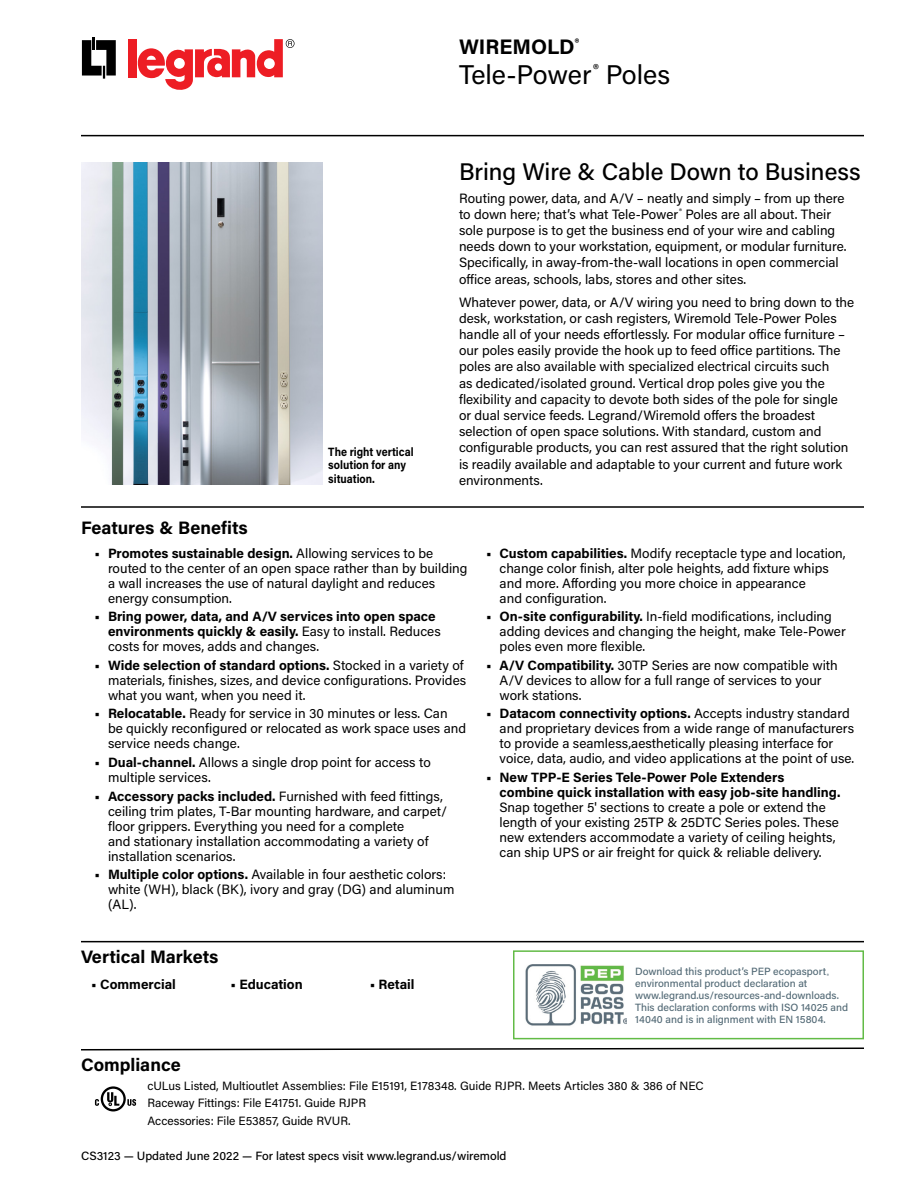
<style>
.page{position:relative;width:918px;height:1188px;background:#fff}
.page>*{position:absolute;margin:0;border:0;box-sizing:border-box;transform-origin:0 0}
.t1{font:27px "Acumin Pro";color:#000}
.t2{font:500 24px "Acumin Pro";color:#000}
.t3{font:700 21px "Acumin Pro";color:#000}
.t4{font:700 18px "Acumin Pro";color:#000}
.t5{font:13.5px/15px "Acumin Pro";color:#000}
.t6{font:700 13.5px/15px "Acumin Pro";color:#000}
.t7{font:12px/17.9px "Acumin Pro";color:#000}
.t8{font:500 12px "Acumin Pro";color:#000}
.t9{font:700 12px/13.5px "Acumin Pro";color:#000;scale:.9 1}
.t10{font:500 10.5px/12px "Acumin Pro";color:#536a76}
.s1{font-weight:700}
.s2{font-weight:400}
</style>
<div class="page">
<svg style="left:82px;top:37px;width:34px;height:42px"></svg>
<div style="left:128px;top:39px;width:8px;height:38px;background:#ed1d24"></div>
<svg style="left:138px;top:39px;width:157px;height:51px"></svg>
<hr style="left:81px;top:506px;width:783px;height:2px;background:#000">
<svg style="left:81px;top:1047px;width:783px;height:4px"></svg>
<hr style="left:81px;top:135px;width:783px;height:1px;background:#000">
<hr style="left:81px;top:941px;width:783px;height:1px;background:#000">
<svg style="left:95px;top:1086px;width:41px;height:25px"></svg>
<img style="left:525px;top:965px;width:101px;height:61px">
<div style="left:513px;top:950px;width:351px;height:89px;border:2px solid #62bb46"></div>
<img style="left:81px;top:162px;width:242px;height:323px">
<p class="t9" style="left:328px;top:444px;width:96px">The right vertical solution for any situation.</p>
<h3 class="t3" style="left:459px;top:32px;width:122px">WIREMOLD<sup>®</sup></h3>
<h1 class="t1" style="left:459px;top:56px;width:213px">Tele-Power<sup>®</sup> Poles</h1>
<h2 class="t2" style="left:459px;top:155px;width:403px">Bring Wire &amp; Cable Down to Business</h2>
<p class="t5" style="left:459px;top:189px;width:389px;line-height:16.2px">Routing power, data, and A/V – neatly and simply – from up there to down here; that’s what Tele-Power<sup>®</sup> Poles are all about. Their sole purpose is to get the business end of your wire and cabling needs down to your workstation, equipment, or modular furniture.<br>Specifically, in away-from-the-wall locations in open commercial office areas, schools, labs, stores and other sites.</p>
<p class="t5" style="left:459px;top:293px;width:397px;line-height:16.2px">Whatever power, data, or A/V wiring you need to bring down to the desk, workstation, or cash registers, Wiremold Tele-Power Poles handle all of your needs effortlessly. For modular office furniture – our poles easily provide the hook up to feed office partitions. The poles are also available with specialized electrical circuits such<br>as dedicated/isolated ground. Vertical drop poles give you the flexibility and capacity to devote both sides of the pole for single<br>or dual service feeds. Legrand/Wiremold offers the broadest selection of open space solutions. With standard, custom and configurable products, you can rest assured that the right solution is readily available and adaptable to your current and future work environments.</p>
<h3 class="t4" style="left:81px;top:515px;width:168px">Features &amp; Benefits</h3>
<p class="t5" style="left:108px;top:545px;width:361px;text-indent:-14px"><span class="s1">• Promotes sustainable design.</span> Allowing services to be routed to the center of an open space rather than by building a wall increases the use of natural daylight and reduces energy consumption.</p>
<p class="t6" style="left:108px;top:609px;width:334px;text-indent:-14px">• Bring power, data, and A/V services into open space environments quickly &amp; easily. <span class="s2">Easy to install. Reduces costs for moves, adds and changes.</span></p>
<p class="t5" style="left:108px;top:657px;width:360px;text-indent:-14px"><span class="s1">• Wide selection of standard options.</span> Stocked in a variety of materials, finishes, sizes, and device configurations. Provides what you want, when you need it.</p>
<p class="t5" style="left:108px;top:706px;width:360px;text-indent:-14px"><span class="s1">• Relocatable.</span> Ready for service in 30 minutes or less. Can<br>be quickly reconfigured or relocated as work space uses and service needs change.</p>
<p class="t5" style="left:108px;top:754px;width:324px;text-indent:-14px"><span class="s1">• Dual-channel.</span> Allows a single drop point for access to multiple services.</p>
<p class="t5" style="left:108px;top:788px;width:341px;text-indent:-14px"><span class="s1">• Accessory packs included.</span> Furnished with feed fittings, ceiling trim plates, T-Bar mounting hardware, and carpet/ floor grippers. Everything you need for a complete<br>and stationary installation accommodating a variety of installation scenarios.</p>
<p class="t5" style="left:108px;top:866px;width:348px;text-indent:-14px"><span class="s1">• Multiple color options.</span> Available in four aesthetic colors: white (WH), black (BK), ivory and gray (DG) and aluminum (AL).</p>
<h3 class="t4" style="left:81px;top:944px;width:139px">Vertical Markets</h3>
<p class="t6" style="left:91px;top:977px;width:86px">• Commercial</p>
<p class="t6" style="left:230px;top:977px;width:74px">• Education</p>
<p class="t6" style="left:370px;top:977px;width:46px">• Retail</p>
<h3 class="t4" style="left:81px;top:1052px;width:101px">Compliance</h3>
<p class="t5" style="left:500px;top:545px;width:348px;text-indent:-14px"><span class="s1">• Custom capabilities.</span> Modify receptacle type and location, change color finish, alter pole heights, add fixture whips and more. Affording you more choice in appearance<br>and configuration.</p>
<p class="t5" style="left:500px;top:609px;width:348px;text-indent:-14px"><span class="s1">• On-site configurability.</span> In-field modifications, including adding devices and changing the height, make Tele-Power poles even more flexible.</p>
<p class="t5" style="left:500px;top:657px;width:340px;text-indent:-14px"><span class="s1">• A/V Compatibility.</span> 30TP Series are now compatible with<br>A/V devices to allow for a full range of services to your work stations.</p>
<p class="t5" style="left:500px;top:706px;width:356px;text-indent:-14px"><span class="s1">• Datacom connectivity options.</span> Accepts industry standard and proprietary devices from a wide range of manufacturers to provide a seamless,aesthetically pleasing interface for voice, data, audio, and video applications at the point of use.</p>
<p class="t6" style="left:500px;top:769px;width:342px;text-indent:-14px">• New TPP-E Series Tele-Power Pole Extenders combine quick installation with easy job-site handling.</p>
<p class="t5" style="left:500px;top:799px;width:341px">Snap together 5' sections to create a pole or extend the length of your existing 25TP &amp; 25DTC Series poles. These new extenders accommodate a variety of ceiling heights, can ship UPS or air freight for quick &amp; reliable delivery.</p>
<p class="t10" style="left:635px;top:964px;width:215px">Download this product’s PEP ecopasport<sub>® </sub>environmental product declaration at www.legrand.us/resources-and-downloads.<br>This declaration conforms with ISO 14025 and 14040 and is in alignment with EN 15804.</p>
<p class="t7" style="left:147px;top:1076px;width:558px">cULus Listed, Multioutlet Assemblies: File E15191, E178348. Guide RJPR. Meets Articles 380 &amp; 386 of NEC<br>Raceway Fittings: File E41751. Guide RJPR<br>Accessories: File E53857, Guide RVUR.</p>
<p class="t8" style="left:81px;top:1148px;width:427px">CS3123 — Updated June 2022 — For latest specs visit www.legrand.us/wiremold</p>
</div>
